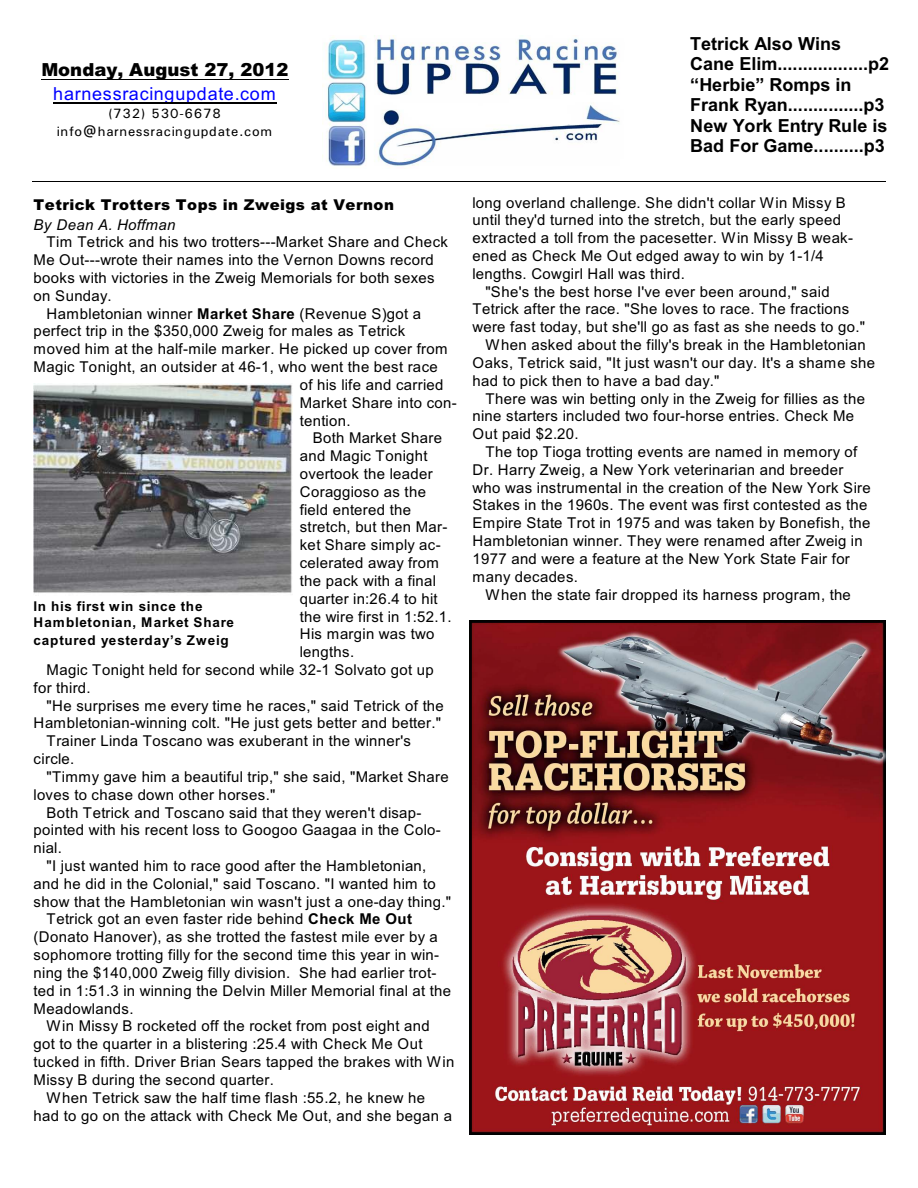
<style>
.page{position:relative;width:918px;height:1188px;background:#fff}
.page>*{position:absolute;margin:0;border:0;box-sizing:border-box;transform-origin:0 0}
.t1{font:700 18px/20.4px "Arial";color:#000}
.t2{font:18px "Arial";letter-spacing:.045em;color:#00f}
.t3{font:900 18px "Arial";letter-spacing:.005em;color:#000}
.t4{font:15px "Arial";letter-spacing:.025em;color:#000}
.t5{font:900 15px "Arial";letter-spacing:.035em;color:#000}
.t6{font:italic 15px "Arial";letter-spacing:.025em;color:#000}
.t7{font:700 13.5px/17px "Arial";letter-spacing:.055em;color:#000}
.t8{font:13.5px/17.9px "Univers";letter-spacing:.06em;color:#000;text-align:center}
.s1{font-weight:700}
</style>
<div class="page">
<hr style="left:33px;top:182px;width:853px;height:1px;background:#000">
<hr style="left:41px;top:79px;width:248px;height:1px;background:#000">
<hr style="left:53px;top:102px;width:224px;height:2px;background:#000">
<img style="left:322px;top:35px;width:298px;height:131px">
<img style="left:470px;top:621px;width:416px;height:513px">
<img style="left:33px;top:384px;width:260px;height:209px">
<p class="t3" style="left:41px;top:63px;width:249px">Monday, August 27, 2012</p>
<p class="t2" style="left:53px;top:87px;width:224px">harnessracingupdate.com</p>
<p class="t8" style="left:57px;top:106px;width:217px">(732) 530-6678 info@harnessracingupdate.com</p>
<p class="t1" style="left:690px;top:35px;width:200px">Tetrick Also Wins<br>Cane Elim..................p2 “Herbie” Romps in<br>Frank Ryan...............p3<br>New York Entry Rule is<br>Bad For Game..........p3</p>
<p class="t5" style="left:34px;top:199px;width:362px">Tetrick Trotters Tops in Zweigs at Vernon</p>
<p class="t6" style="left:34px;top:219px;width:143px">By Dean A. Hoffman</p>
<p class="t4" style="left:47px;top:236px;width:403px">Tim Tetrick and his two trotters---Market Share and Check</p>
<p class="t4" style="left:34px;top:254px;width:402px">Me Out---wrote their names into the Vernon Downs record</p>
<p class="t4" style="left:34px;top:272px;width:403px">books with victories in the Zweig Memorials for both sexes</p>
<p class="t4" style="left:34px;top:290px;width:80px">on Sunday.</p>
<p class="t4" style="left:47px;top:308px;width:376px">Hambletonian winner <span class="s1">Market Share</span> (Revenue S)got a</p>
<p class="t4" style="left:34px;top:326px;width:373px">perfect trip in the $350,000 Zweig for males as Tetrick</p>
<p class="t4" style="left:34px;top:343px;width:415px">moved him at the half-mile marker. He picked up cover from</p>
<p class="t4" style="left:34px;top:361px;width:406px">Magic Tonight, an outsider at 46-1, who went the best race</p>
<p class="t4" style="left:300px;top:379px;width:145px">of his life and carried</p>
<p class="t4" style="left:300px;top:397px;width:159px">Market Share into con-</p>
<p class="t4" style="left:300px;top:415px;width:52px">tention.</p>
<p class="t4" style="left:313px;top:432px;width:131px">Both Market Share</p>
<p class="t4" style="left:300px;top:450px;width:129px">and Magic Tonight</p>
<p class="t4" style="left:300px;top:468px;width:135px">overtook the leader</p>
<p class="t4" style="left:300px;top:486px;width:128px">Coraggioso as the</p>
<p class="t4" style="left:300px;top:504px;width:113px">field entered the</p>
<p class="t4" style="left:300px;top:522px;width:149px">stretch, but then Mar-</p>
<p class="t4" style="left:300px;top:539px;width:143px">ket Share simply ac-</p>
<p class="t4" style="left:300px;top:557px;width:141px">celerated away from</p>
<p class="t4" style="left:300px;top:575px;width:138px">the pack with a final</p>
<p class="t4" style="left:300px;top:593px;width:140px">quarter in:26.4 to hit</p>
<p class="t4" style="left:300px;top:611px;width:153px">the wire first in 1:52.1.</p>
<p class="t4" style="left:300px;top:628px;width:136px">His margin was two</p>
<p class="t4" style="left:300px;top:646px;width:56px">lengths.</p>
<p class="t4" style="left:47px;top:664px;width:389px">Magic Tonight held for second while 32-1 Solvato got up</p>
<p class="t4" style="left:34px;top:682px;width:58px">for third.</p>
<p class="t4" style="left:47px;top:700px;width:399px">"He surprises me every time he races," said Tetrick of the</p>
<p class="t4" style="left:34px;top:718px;width:409px">Hambletonian-winning colt. "He just gets better and better."</p>
<p class="t4" style="left:47px;top:735px;width:366px">Trainer Linda Toscano was exuberant in the winner's</p>
<p class="t4" style="left:34px;top:753px;width:42px">circle.</p>
<p class="t4" style="left:47px;top:771px;width:404px">"Timmy gave him a beautiful trip," she said, "Market Share</p>
<p class="t4" style="left:34px;top:789px;width:243px">loves to chase down other horses."</p>
<p class="t4" style="left:47px;top:807px;width:376px">Both Tetrick and Toscano said that they weren't disap-</p>
<p class="t4" style="left:34px;top:824px;width:409px">pointed with his recent loss to Googoo Gaagaa in the Colo-</p>
<p class="t4" style="left:34px;top:842px;width:30px">nial.</p>
<p class="t4" style="left:47px;top:860px;width:381px">"I just wanted him to race good after the Hambletonian,</p>
<p class="t4" style="left:34px;top:878px;width:403px">and he did in the Colonial," said Toscano. "I wanted him to</p>
<p class="t4" style="left:34px;top:896px;width:419px">show that the Hambletonian win wasn't just a one-day thing."</p>
<p class="t4" style="left:47px;top:914px;width:367px">Tetrick got an even faster ride behind <span class="s1">Check Me Out</span></p>
<p class="t4" style="left:34px;top:931px;width:406px">(Donato Hanover), as she trotted the fastest mile ever by a</p>
<p class="t4" style="left:34px;top:949px;width:407px">sophomore trotting filly for the second time this year in win-</p>
<p class="t4" style="left:34px;top:967px;width:404px">ning the $140,000 Zweig filly division. She had earlier trot-</p>
<p class="t4" style="left:34px;top:985px;width:419px">ted in 1:51.3 in winning the Delvin Miller Memorial final at the</p>
<p class="t4" style="left:34px;top:1003px;width:101px">Meadowlands.</p>
<p class="t4" style="left:47px;top:1020px;width:385px">Win Missy B rocketed off the rocket from post eight and</p>
<p class="t4" style="left:34px;top:1038px;width:390px">got to the quarter in a blistering :25.4 with Check Me Out</p>
<p class="t4" style="left:34px;top:1056px;width:422px">tucked in fifth. Driver Brian Sears tapped the brakes with Win</p>
<p class="t4" style="left:34px;top:1074px;width:242px">Missy B during the second quarter.</p>
<p class="t4" style="left:47px;top:1092px;width:380px">When Tetrick saw the half time flash :55.2, he knew he</p>
<p class="t4" style="left:34px;top:1110px;width:420px">had to go on the attack with Check Me Out, and she began a</p>
<p class="t7" style="left:34px;top:599px;width:202px">In his first win since the<br>Hambletonian, Market Share captured yesterday’s Zweig</p>
<p class="t4" style="left:472px;top:197px;width:375px">long overland challenge. She didn't collar Win Missy B</p>
<p class="t4" style="left:472px;top:214px;width:370px">until they'd turned into the stretch, but the early speed</p>
<p class="t4" style="left:472px;top:232px;width:382px">extracted a toll from the pacesetter. Win Missy B weak-</p>
<p class="t4" style="left:472px;top:250px;width:353px">ened as Check Me Out edged away to win by 1-1/4</p>
<p class="t4" style="left:472px;top:268px;width:214px">lengths. Cowgirl Hall was third.</p>
<p class="t4" style="left:485px;top:286px;width:346px">"She's the best horse I've ever been around," said</p>
<p class="t4" style="left:472px;top:304px;width:378px">Tetrick after the race. "She loves to race. The fractions</p>
<p class="t4" style="left:472px;top:321px;width:394px">were fast today, but she'll go as fast as she needs to go."</p>
<p class="t4" style="left:485px;top:339px;width:382px">When asked about the filly's break in the Hambletonian</p>
<p class="t4" style="left:472px;top:357px;width:404px">Oaks, Tetrick said, "It just wasn't our day. It's a shame she</p>
<p class="t4" style="left:472px;top:375px;width:249px">had to pick then to have a bad day."</p>
<p class="t4" style="left:485px;top:393px;width:381px">There was win betting only in the Zweig for fillies as the</p>
<p class="t4" style="left:472px;top:410px;width:383px">nine starters included two four-horse entries. Check Me</p>
<p class="t4" style="left:472px;top:428px;width:108px">Out paid $2.20.</p>
<p class="t4" style="left:485px;top:446px;width:373px">The top Tioga trotting events are named in memory of</p>
<p class="t4" style="left:472px;top:464px;width:372px">Dr. Harry Zweig, a New York veterinarian and breeder</p>
<p class="t4" style="left:472px;top:482px;width:400px">who was instrumental in the creation of the New York Sire</p>
<p class="t4" style="left:472px;top:500px;width:396px">Stakes in the 1960s. The event was first contested as the</p>
<p class="t4" style="left:472px;top:517px;width:399px">Empire State Trot in 1975 and was taken by Bonefish, the</p>
<p class="t4" style="left:472px;top:535px;width:392px">Hambletonian winner. They were renamed after Zweig in</p>
<p class="t4" style="left:472px;top:553px;width:379px">1977 and were a feature at the New York State Fair for</p>
<p class="t4" style="left:472px;top:571px;width:107px">many decades.</p>
<p class="t4" style="left:485px;top:589px;width:367px">When the state fair dropped its harness program, the</p>
</div>
